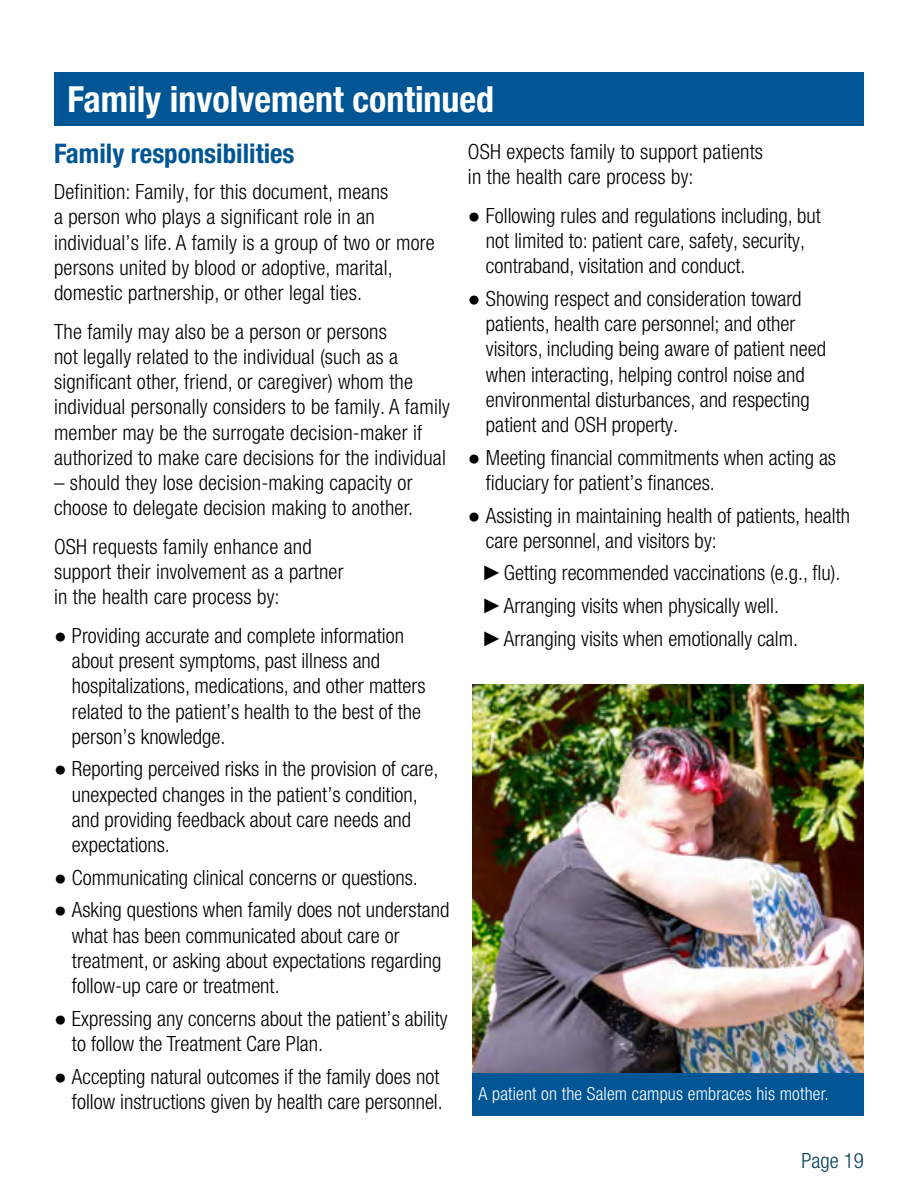
<style>
.page{position:relative;width:918px;height:1188px;background:#fff}
.page>*{position:absolute;margin:0;border:0;box-sizing:border-box;transform-origin:0 0}
.t1{font:700 condensed 36px "Helvetica Neue LT Pro";color:#fff}
.t2{font:700 condensed 27px "Helvetica Neue LT Pro";color:#005695}
.t3{font:300 condensed 21px/25.2px "Helvetica Neue LT Pro";color:#000}
.t4{font:300 condensed 21px "Helvetica Neue LT Pro";color:#06415c}
.t5{font:300 condensed 18px "Helvetica Neue LT Pro";letter-spacing:.01em;color:#fff}
.s1{font-family:"Arial";font-weight:400;font-stretch:normal}
</style>
<div class="page">
<div style="left:472px;top:1071px;width:392px;height:45px;background:#005695"></div>
<img style="left:472px;top:684px;width:392px;height:388px">
<div style="left:54px;top:72px;width:810px;height:54px;background:#005695"></div>
<h1 class="t1" style="left:68px;top:78px;width:428px">Family involvement continued</h1>
<p class="t2" style="left:54px;top:138px;width:242px">Family responsibilities</p>
<p class="t3" style="left:54px;top:179px;width:382px">Definition: Family, for this document, means<br>a person who plays a significant role in an individual’s life. A family is a group of two or more persons united by blood or adoptive, marital, domestic partnership, or other legal ties.</p>
<p class="t3" style="left:54px;top:319px;width:398px">The family may also be a person or persons<br>not legally related to the individual (such as a significant other, friend, or caregiver) whom the individual personally considers to be family. A family member may be the surrogate decision-maker if authorized to make care decisions for the individual</p>
<p class="t3" style="left:54px;top:470px;width:361px">– should they lose decision-making capacity or choose to delegate decision making to another.</p>
<p class="t3" style="left:54px;top:534px;width:291px">OSH requests family enhance and support their involvement as a partner in the health care process by:</p>
<p class="t3" style="left:72px;top:623px;width:355px;text-indent:-18px"><span class="s1">●</span> Providing accurate and complete information about present symptoms, past illness and hospitalizations, medications, and other matters related to the patient’s health to the best of the person’s knowledge.</p>
<p class="t3" style="left:72px;top:756px;width:368px;text-indent:-18px"><span class="s1">●</span> Reporting perceived risks in the provision of care, unexpected changes in the patient’s condition, and providing feedback about care needs and expectations.</p>
<p class="t3" style="left:54px;top:865px;width:365px"><span class="s1">●</span> Communicating clinical concerns or questions.</p>
<p class="t3" style="left:72px;top:897px;width:379px;text-indent:-18px"><span class="s1">●</span> Asking questions when family does not understand what has been communicated about care or treatment, or asking about expectations regarding follow-up care or treatment.</p>
<p class="t3" style="left:72px;top:1006px;width:377px;text-indent:-18px"><span class="s1">●</span> Expressing any concerns about the patient’s ability to follow the Treatment Care Plan.</p>
<p class="t3" style="left:54px;top:1063px;width:390px;text-align:right"><span class="s1">●</span> Accepting natural outcomes if the family does not follow instructions given by health care personnel.</p>
<p class="t3" style="left:468px;top:139px;width:297px">OSH expects family to support patients in the health care process by:</p>
<p class="t3" style="left:486px;top:203px;width:336px;text-indent:-18px"><span class="s1">●</span> Following rules and regulations including, but not limited to: patient care, safety, security, contraband, visitation and conduct.</p>
<p class="t3" style="left:486px;top:286px;width:342px;text-indent:-18px"><span class="s1">●</span> Showing respect and consideration toward patients, health care personnel; and other visitors, including being aware of patient need when interacting, helping control noise and environmental disturbances, and respecting patient and OSH property.</p>
<p class="t3" style="left:486px;top:444px;width:352px;text-indent:-18px"><span class="s1">●</span> Meeting financial commitments when acting as fiduciary for patient’s finances.</p>
<p class="t3" style="left:486px;top:502px;width:366px;text-indent:-18px"><span class="s1">●</span> Assisting in maintaining health of patients, health care personnel, and visitors by:</p>
<p class="t3" style="left:481px;top:557px;width:361px;line-height:32.7px"><span class="s1">►</span>Getting recommended vaccinations (e.g., flu). <span class="s1">►</span>Arranging visits when physically well. <span class="s1">►</span>Arranging visits when emotionally calm.</p>
<p class="t5" style="left:478px;top:1083px;width:352px">A patient on the Salem campus embraces his mother.</p>
<p class="t4" style="left:801px;top:1149px;width:64px">Page 19</p>
</div>
